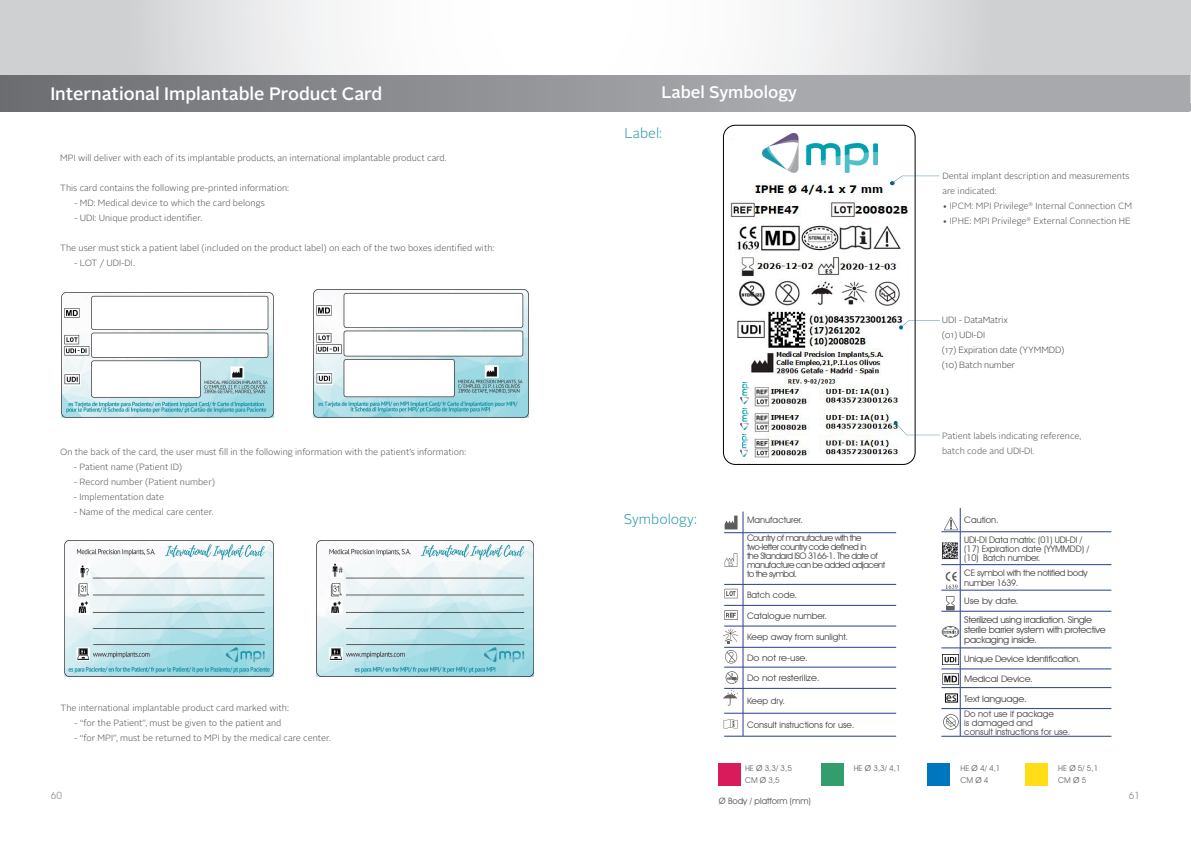
<style>
.page{position:relative;width:1191px;height:842px;background:#fff}
.page>*{position:absolute;margin:0;border:0;box-sizing:border-box;transform-origin:0 0}
.t1{font:500 18px "Alright Sans";color:#fff}
.t2{font:500 16.8px "Alright Sans";color:#fff}
.t3{font:300 14px "Alright Sans";color:#1e96a7}
.t4{font:11.4px "Myriad Pro";color:#000002}
.t5{font:9.9px "Avant Garde IT Cby BT";color:#8e9093}
.t6{font:9.4px/10px "Avant Garde IT Cby BT";letter-spacing:-.03em;color:#3e3e3e;scale:1.04 1}
.t7{font:300 9px/15px "Alright Sans";color:#4b4c4d}
.t8{font:9px/9px "Avant Garde IT Cby BT";letter-spacing:-.02em;color:#3e3e3e}
.t9{font:300 9px/15px "Alright Sans";letter-spacing:-.02em;color:#3e3e3e}
.t10{font:8.9px/9px "Avant Garde IT Cby BT";letter-spacing:-.06em;color:#3e3e3e}
.t11{font:8.9px/9px "Avant Garde IT Cby BT";color:#3e3e3e}
.t12{font:8.9px/15.3px "Avant Garde IT Cby BT";letter-spacing:-.02em;color:#3e3e3e;scale:1.09 1}
.t13{font:8.9px/10px "Avant Garde IT Cby BT";letter-spacing:-.02em;color:#3e3e3e}
.t14{font:8.9px "Avant Garde IT Cby BT";color:#3e3e3e;scale:1.09 1}
.t15{font:8.7px "Avant Garde IT Cby BT";color:#4b4c4d}
.t16{font:8px/12px "Avant Garde IT Cby BT";color:#626265}
.t17{font:6.4px "Myriad Pro";color:#5b5e5d;scale:.82 1}
.s1{font-weight:400}
.s2{font-size:9px}
.s3{color:#4b4c4d}
</style>
<div class="page">
<svg style="left:0;top:1px;width:1191px;height:102px"></svg>
<div style="left:0;top:76px;width:1189px;height:35px;background:linear-gradient(to right,#737477,#b6b7bb)"></div>
<img style="left:65px;top:541px;width:208px;height:136px">
<img style="left:317px;top:541px;width:216px;height:136px">
<img style="left:313px;top:290px;width:215px;height:127px">
<img style="left:61px;top:293px;width:212px;height:124px">
<img style="left:731px;top:143px;width:180px;height:314px">
<div style="left:723px;top:125px;width:192px;height:340px;border:1px solid #000001;border-radius:12px"></div>
<svg style="left:899px;top:320px;width:41px;height:10px"></svg>
<svg style="left:893px;top:421px;width:47px;height:14px"></svg>
<img style="left:763px;top:133px;width:114px;height:40px">
<img style="left:740px;top:435px;width:7px;height:21px">
<img style="left:741px;top:408px;width:7px;height:22px">
<img style="left:741px;top:383px;width:7px;height:21px">
<svg style="left:890px;top:176px;width:49px;height:9px"></svg>
<div style="left:731px;top:453px;width:10px;height:5px;background:#fff"></div>
<hr style="left:743px;top:532px;width:153px;height:1px;background:#253f8e">
<hr style="left:743px;top:533px;width:1px;height:51px;background:#253f8e">
<hr style="left:743px;top:584px;width:153px;height:1px;background:#253f8e">
<hr style="left:743px;top:605px;width:153px;height:1px;background:#253f8e">
<hr style="left:743px;top:626px;width:153px;height:1px;background:#253f8e">
<hr style="left:743px;top:647px;width:153px;height:1px;background:#253f8e">
<hr style="left:743px;top:667px;width:153px;height:1px;background:#253f8e">
<hr style="left:743px;top:688px;width:153px;height:1px;background:#253f8e">
<hr style="left:743px;top:713px;width:153px;height:1px;background:#253f8e">
<hr style="left:743px;top:736px;width:153px;height:1px;background:#253f8e">
<svg style="left:724px;top:512px;width:20px;height:21px"></svg>
<svg style="left:724px;top:553px;width:13px;height:14px"></svg>
<svg style="left:723px;top:584px;width:21px;height:153px"></svg>
<hr style="left:960px;top:532px;width:151px;height:1px;background:#253f8e">
<hr style="left:960px;top:532px;width:1px;height:32px;background:#253f8e">
<hr style="left:960px;top:564px;width:151px;height:1px;background:#253f8e">
<hr style="left:960px;top:590px;width:151px;height:1px;background:#253f8e">
<hr style="left:960px;top:611px;width:151px;height:1px;background:#253f8e">
<hr style="left:960px;top:611px;width:1px;height:37px;background:#253f8e">
<hr style="left:960px;top:648px;width:151px;height:1px;background:#253f8e">
<hr style="left:960px;top:669px;width:151px;height:1px;background:#253f8e">
<hr style="left:960px;top:687px;width:151px;height:1px;background:#253f8e">
<hr style="left:960px;top:708px;width:151px;height:1px;background:#253f8e">
<hr style="left:960px;top:736px;width:151px;height:1px;background:#253f8e">
<svg style="left:941px;top:508px;width:20px;height:25px"></svg>
<svg style="left:941px;top:648px;width:20px;height:89px"></svg>
<svg style="left:941px;top:564px;width:20px;height:48px"></svg>
<div style="left:942px;top:626px;width:17px;height:12px;border:1px solid #656568;border-radius:50%"></div>
<svg style="left:942px;top:627px;width:16px;height:10px"></svg>
<img style="left:942px;top:674px;width:16px;height:10px">
<div style="left:945px;top:694px;width:12px;height:8px;background:#fff"></div>
<img style="left:942px;top:654px;width:16px;height:11px">
<img style="left:942px;top:542px;width:16px;height:17px">
<svg style="left:901px;top:452px;width:8px;height:13px"></svg>
<div style="left:719px;top:764px;width:22px;height:22px;background:#d91a5b"></div>
<div style="left:821px;top:764px;width:23px;height:22px;background:#339d6e"></div>
<div style="left:928px;top:764px;width:22px;height:22px;background:#0076be"></div>
<div style="left:1025px;top:764px;width:22px;height:22px;background:#ffdd17"></div>
<h2 class="t2" style="left:75px;top:79px;width:245px">Packaging Opening Instrutions</h2>
<h1 class="t1" style="left:50px;top:81px;width:333px">International Implantable Product Card</h1>
<p class="t7" style="left:60px;top:150px;width:388px">MPI will deliver with each of its implantable products, an international implantable product card.</p>
<p class="t7" style="left:60px;top:180px;width:230px">This card contains the following pre-printed information:</p>
<p class="t7" style="left:74px;top:195px;width:192px">- MD: Medical device to which the card belongs</p>
<p class="t7" style="left:74px;top:210px;width:130px">- UDI: Unique product identifier.</p>
<p class="t7" style="left:60px;top:240px;width:435px">The user must stick a patient label (included on the product label) on each of the two boxes identified with:</p>
<p class="t7" style="left:74px;top:255px;width:62px">- LOT / UDI-DI.</p>
<p class="t7" style="left:60px;top:444px;width:408px">On the back of the card, the user must fill in the following information with the patient’s information:</p>
<p class="t7" style="left:74px;top:459px;width:110px">- Patient name (Patient ID)</p>
<p class="t7" style="left:74px;top:474px;width:143px">- Record number (Patient number)</p>
<p class="t7" style="left:74px;top:489px;width:92px">- Implementation date</p>
<p class="t7" style="left:74px;top:504px;width:141px">- Name of the medical care center.</p>
<p class="t7" style="left:61px;top:700px;width:230px">The international implantable product card marked with:</p>
<p class="t7" style="left:74px;top:715px;width:208px">- “for the Patient”, must be given to the patient and</p>
<p class="t7" style="left:74px;top:730px;width:258px">- “for MPI”, must be returned to MPI by the medical care center.</p>
<h2 class="t2" style="left:661px;top:81px;width:137px">Label Symbology</h2>
<h3 class="t3" style="left:624px;top:124px;width:39px">Label:</h3>
<h3 class="t3" style="left:624px;top:510px;width:75px">Symbology:</h3>
<p class="t17" style="left:728px;top:560px;width:8px">ES</p>
<p class="t10" style="left:747px;top:510px;width:116px;line-height:18.4px">Manufacturer.<br>Country of manufacture with the</p>
<p class="t10" style="left:747px;top:542px;width:140px">two-letter country code defined in<br>the Standard ISO 3166-1. The date of manufacture can be added adjacent to the symbol.</p>
<p class="t11" style="left:747px;top:590px;width:51px">Batch code.</p>
<p class="t11" style="left:747px;top:611px;width:81px">Catalogue number.</p>
<p class="t11" style="left:747px;top:632px;width:102px">Keep away from sunlight.</p>
<p class="t14" style="left:747px;top:652px;width:57px">Do not re-use.</p>
<p class="t14" style="left:747px;top:673px;width:68px">Do not resterilize.</p>
<p class="t13" style="left:747px;top:696px;width:39px">Keep dry.</p>
<p class="t11" style="left:747px;top:720px;width:109px">Consult instructions for use.</p>
<p class="t7" style="left:942px;top:169px;width:188px">Dental implant description and measurements are indicated:</p>
<p class="t7" style="left:942px;top:199px;width:191px"><span class="s1">•</span> IPCM: MPI Privilege<sup>®</sup> Internal Connection CM</p>
<p class="t7" style="left:942px;top:214px;width:190px"><span class="s1">•</span> IPHE: MPI Privilege<sup>®</sup> External Connection HE</p>
<p class="t9" style="left:942px;top:312px;width:124px">UDI - DataMatrix<br>(01) UDI-DI<br>(17) Expiration date (YYMMDD) (10) Batch number</p>
<p class="t7" style="left:942px;top:429px;width:141px">Patient labels indicating reference, batch code and UDI-DI.</p>
<p class="t4" style="left:946px;top:690px;width:12px">es</p>
<p class="t11" style="left:964px;top:515px;width:36px">Caution.</p>
<p class="t8" style="left:964px;top:535px;width:127px">UDI-DI Data matrix: (01) UDI-DI / (17) Expiration date (YYMMDD) / (10) Batch number.</p>
<p class="t13" style="left:964px;top:568px;width:125px">CE symbol with the notified body number 1639<span class="s2">.</span></p>
<p class="t14" style="left:964px;top:595px;width:51px">Use by date.</p>
<p class="t6" style="left:964px;top:614px;width:138px">Sterilized using irradiation. Single sterile barrier system with protective packaging inside.</p>
<p class="t12" style="left:964px;top:651px;width:108px">Unique Device Identification.</p>
<p class="t12" style="left:964px;top:671px;width:64px">Medical Device.</p>
<p class="t12" style="left:964px;top:691px;width:84px">Text language.<br>Do not use if package</p>
<p class="t11" style="left:964px;top:718px;width:107px">is damaged and<br>consult instructions for use.</p>
<p class="t16" style="left:745px;top:762px;width:48px">HE <span class="s3">Ø</span> 3,3/ 3,5<br>CM <span class="s3">Ø</span> 3,5</p>
<p class="t16" style="left:853px;top:762px;width:48px">HE <span class="s3">Ø</span> 3,3/ 4,1</p>
<p class="t16" style="left:960px;top:762px;width:42px">HE <span class="s3">Ø</span> 4/ 4,1<br>CM <span class="s3">Ø</span> 4</p>
<p class="t16" style="left:1058px;top:762px;width:42px">HE <span class="s3">Ø</span> 5/ 5,1<br>CM <span class="s3">Ø</span> 5</p>
<p class="t15" style="left:719px;top:795px;width:93px">Ø Body / platform (mm)</p>
<p class="t5" style="left:51px;top:789px;width:13px">60</p>
<p class="t5" style="left:1128px;top:789px;width:13px">61</p>
</div>
